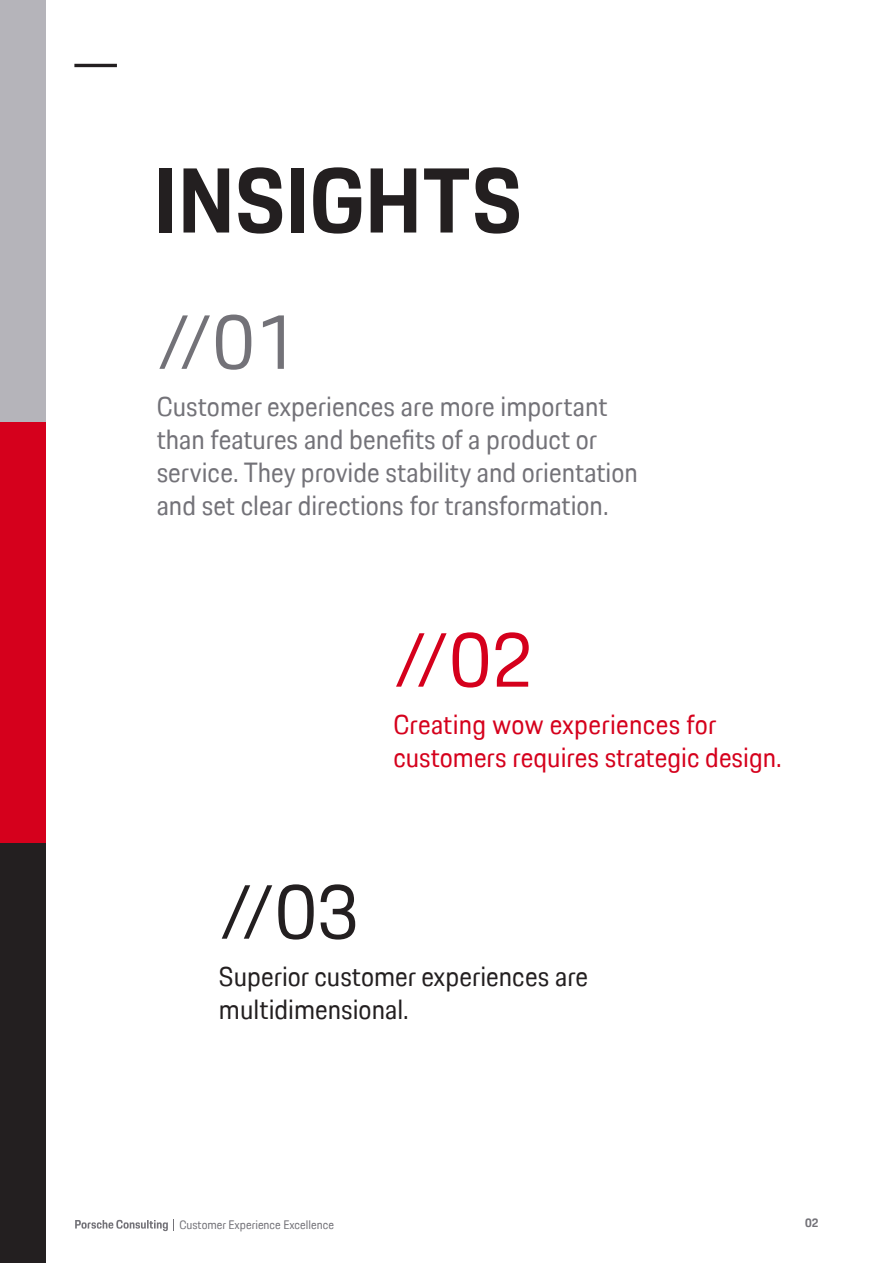
<style>
.page{position:relative;width:893px;height:1263px;background:#fff}
.page>*{position:absolute;margin:0;border:0;box-sizing:border-box;transform-origin:0 0}
.t1{font:700 90px "Porsche Next TT";letter-spacing:.01em;color:#231f20}
.t2{font:75px "Porsche Next TT";color:#d5001c}
.t3{font:75px "Porsche Next TT";color:#737278}
.t4{font:75px "Porsche Next TT";color:#231f20}
.t5{font:27px/33px "Porsche Next TT";color:#737278}
.t6{font:27px/33px "Porsche Next TT";color:#d5001c}
.t7{font:27px/33px "Porsche Next TT";color:#231f20}
.t8{font:12px "Porsche Next TT";color:#737278}
.t9{font:700 12px "Porsche Next TT";color:#737278}
</style>
<div class="page">
<hr style="left:74px;top:64px;width:43px;height:3px;background:#231f20">
<div style="left:0;top:825px;width:46px;height:438px;background:#231f20"></div>
<div style="left:0;top:408px;width:46px;height:434px;background:#d5001c"></div>
<div style="left:0;top:0;width:46px;height:421px;background:#b5b4ba"></div>
<svg style="left:75px;top:1219px;width:99px;height:12px"></svg>
<h1 class="t1" style="left:154px;top:141px;width:370px">INSIGHTS</h1>
<h2 class="t3" style="left:157px;top:292px;width:141px">//01</h2>
<p class="t5" style="left:157px;top:390px;width:483px">Customer experiences are more important than features and benefits of a product or service. They provide stability and orientation and set clear directions for transformation.</p>
<h2 class="t2" style="left:393px;top:610px;width:141px">//02</h2>
<p class="t6" style="left:393px;top:707px;width:390px">Creating wow experiences for customers requires strategic design.</p>
<h2 class="t4" style="left:219px;top:862px;width:141px">//03</h2>
<p class="t7" style="left:219px;top:959px;width:371px">Superior customer experiences are multidimensional.</p>
<p class="t8" style="left:179px;top:1216px;width:156px">Customer Experience Excellence</p>
<p class="t9" style="left:805px;top:1215px;width:15px">02</p>
</div>
